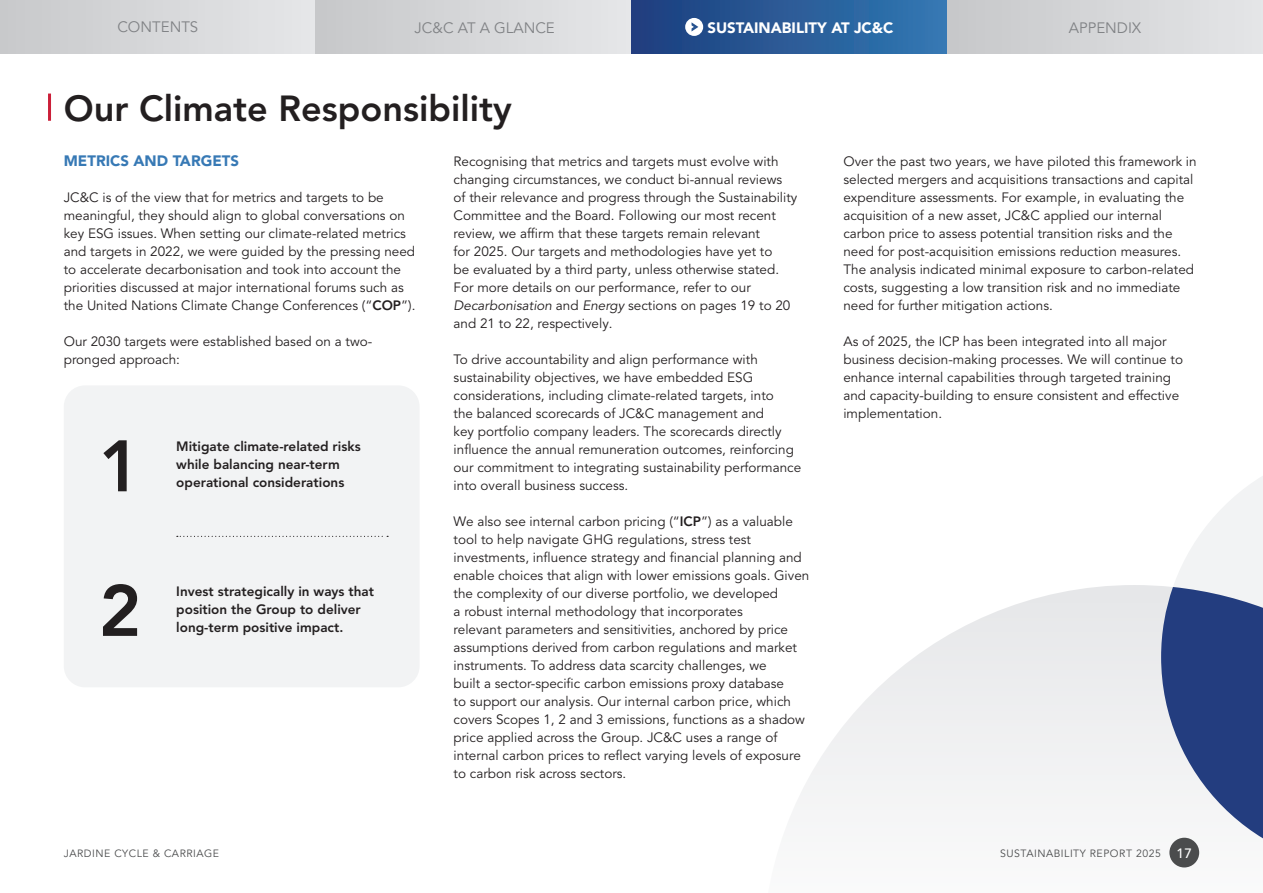
<style>
.page{position:relative;width:1263px;height:893px;background:#fff}
.page>*{position:absolute;margin:0;border:0;box-sizing:border-box;transform-origin:0 0}
.t1{font:800 72px/144.6px "Avenir LT Pro";color:#231f20}
.t2{font:800 36px "Avenir LT Pro";color:#231f20}
.t3{font:15px "Avenir LT Pro";color:#808285}
.t4{font:900 15px "Avenir LT Pro";color:#fff}
.t5{font:900 15px "Avenir LT Pro";color:#3779b5}
.t6{font:13.5px/18px "Avenir LT Pro";color:#231f20}
.t7{font:800 13.5px/18px "Avenir LT Pro";color:#231f20}
.t8{font:10.5px "Avenir LT Pro";letter-spacing:.05em;color:#4b4c4d}
.s1{font-weight:800}
.s2{font-style:italic}
.s3{font-weight:500;font-size:13.5px;color:#fff}
</style>
<div class="page">
<svg style="left:794px;top:585px;width:367px;height:225px;fill:#f1f1f2"></svg>
<svg style="left:1161px;top:476px;width:102px;height:392px"></svg>
<hr style="left:48px;top:94px;width:3px;height:27px;background:#cb1f39">
<div style="left:64px;top:385px;width:356px;height:302px;background:#f2f3f4;border-radius:21px"></div>
<svg style="left:177px;top:536px;width:211px;height:1px"></svg>
<div style="left:0;top:0;width:316px;height:54px;background:linear-gradient(to right,#c8c9cb,#e6e7e9)"></div>
<div style="left:316px;top:0;width:315px;height:54px;background:linear-gradient(to right,#c7c8ca,#e6e7e9)"></div>
<div style="left:631px;top:0;width:316px;height:54px;background:linear-gradient(to right,#1e3e7d,#3379b3)"></div>
<div style="left:685px;top:18px;width:18px;height:18px;background:#fff;border-radius:50%"></div>
<svg style="left:691px;top:22px;width:7px;height:10px"></svg>
<div style="left:947px;top:0;width:316px;height:54px;background:linear-gradient(to right,#c7c8ca,#e4e5e7)"></div>
<div style="left:1169px;top:838px;width:30px;height:29px;background:#4b4c4d;border-radius:50%"></div>
<p class="t3" style="left:117px;top:18px;width:82px">CONTENTS</p>
<p class="t3" style="left:415px;top:19px;width:142px">JC&amp;C AT A GLANCE</p>
<p class="t4" style="left:707px;top:18px;width:188px">SUSTAINABILITY AT JC&amp;C</p>
<p class="t3" style="left:1069px;top:19px;width:74px">APPENDIX</p>
<h2 class="t2" style="left:64px;top:87px;width:450px">Our Climate Responsibility</h2>
<p class="t5" style="left:64px;top:152px;width:177px">METRICS AND TARGETS</p>
<p class="t6" style="left:64px;top:189px;width:353px">JC&amp;C is of the view that for metrics and targets to be meaningful, they should align to global conversations on key ESG issues. When setting our climate-related metrics and targets in 2022, we were guided by the pressing need to accelerate decarbonisation and took into account the priorities discussed at major international forums such as the United Nations Climate Change Conferences (“<span class="s1">COP</span>”).</p>
<p class="t6" style="left:64px;top:333px;width:310px">Our 2030 targets were established based on a two&shy;pronged approach:</p>
<p class="t6" style="left:454px;top:153px;width:345px">Recognising that metrics and targets must evolve with changing circumstances, we conduct bi-annual reviews of their relevance and progress through the Sustainability Committee and the Board. Following our most recent review, we affirm that these targets remain relevant<br>for 2025. Our targets and methodologies have yet to<br>be evaluated by a third party, unless otherwise stated.<br>For more details on our performance, refer to our <span class="s2">Decarbonisation</span> and <span class="s2">Energy</span> sections on pages 19 to 20 and 21 to 22, respectively.</p>
<p class="t6" style="left:454px;top:351px;width:349px">To drive accountability and align performance with sustainability objectives, we have embedded ESG considerations, including climate-related targets, into<br>the balanced scorecards of JC&amp;C management and<br>key portfolio company leaders. The scorecards directly influence the annual remuneration outcomes, reinforcing our commitment to integrating sustainability performance into overall business success.</p>
<p class="t6" style="left:454px;top:513px;width:357px">We also see internal carbon pricing (“<span class="s1">ICP</span>”) as a valuable tool to help navigate GHG regulations, stress test investments, influence strategy and financial planning and enable choices that align with lower emissions goals. Given the complexity of our diverse portfolio, we developed<br>a robust internal methodology that incorporates<br>relevant parameters and sensitivities, anchored by price assumptions derived from carbon regulations and market instruments. To address data scarcity challenges, we<br>built a sector-specific carbon emissions proxy database<br>to support our analysis. Our internal carbon price, which covers Scopes 1, 2 and 3 emissions, functions as a shadow price applied across the Group. JC&amp;C uses a range of internal carbon prices to reflect varying levels of exposure to carbon risk across sectors.</p>
<h1 class="t1" style="left:99px;top:394px;width:44px">1<br>2</h1>
<p class="t7" style="left:176px;top:438px;width:186px">Mitigate climate-related risks while balancing near-term operational considerations</p>
<p class="t7" style="left:176px;top:582px;width:199px">Invest strategically in ways that position the Group to deliver long-term positive impact.</p>
<p class="t6" style="left:843px;top:153px;width:355px">Over the past two years, we have piloted this framework in selected mergers and acquisitions transactions and capital expenditure assessments. For example, in evaluating the acquisition of a new asset, JC&amp;C applied our internal carbon price to assess potential transition risks and the need for post-acquisition emissions reduction measures.<br>The analysis indicated minimal exposure to carbon-related costs, suggesting a low transition risk and no immediate need for further mitigation actions.</p>
<p class="t6" style="left:843px;top:333px;width:341px">As of 2025, the ICP has been integrated into all major business decision-making processes. We will continue to enhance internal capabilities through targeted training and capacity-building to ensure consistent and effective implementation.</p>
<p class="t8" style="left:64px;top:847px;width:157px">JARDINE CYCLE &amp; CARRIAGE</p>
<p class="t8" style="left:1000px;top:847px;width:193px">SUSTAINABILITY REPORT 2025 <span class="s3">17</span></p>
</div>
